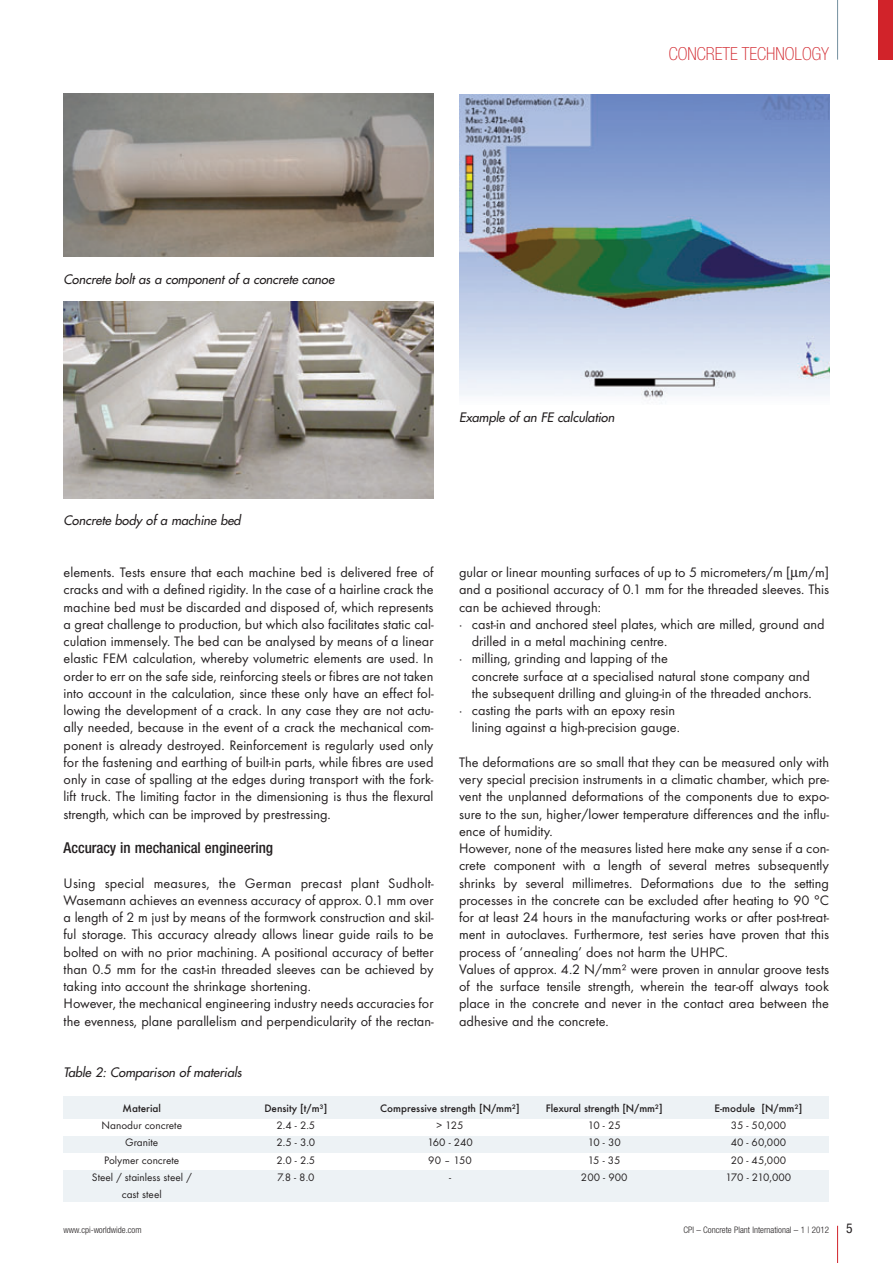
<style>
.page{position:relative;width:893px;height:1263px;background:#fff}
.page>*{position:absolute;margin:0;border:0;box-sizing:border-box;transform-origin:0 0}
.t1{font:100 condensed 18px "Helvetica Neue";color:#d1232a}
.t2{font:500 condensed 15px "Helvetica Neue";color:#231f20}
.t3{font:14.25px/17.2px "Futura T";color:#231f20}
.t4{font:condensed 13.5px "Helvetica Neue";color:#231f20}
.t5{font:italic 12.75px "Futura";color:#231f20}
.t6{font:11.25px/17.2px "Futura T";color:#231f20;text-align:center}
.t7{font:500 11.25px "Futura T";color:#231f20}
.t8{font:300 condensed 9px "Helvetica Neue";color:#231f20}
</style>
<div class="page">
<hr style="left:837px;top:1226px;width:1px;height:37px;background:#d1232a">
<hr style="left:837px;top:0;width:1px;height:60px;background:#73909f">
<div style="left:878px;top:0;width:14px;height:60px;background:#d1232a"></div>
<div style="left:64px;top:1096px;width:765px;height:23px;background:#edf2f5"></div>
<div style="left:64px;top:1136px;width:765px;height:16px;background:#edf2f5"></div>
<div style="left:64px;top:1170px;width:765px;height:32px;background:#edf2f5"></div>
<img style="left:64px;top:94px;width:369px;height:163px">
<img style="left:64px;top:301px;width:369px;height:197px">
<img style="left:459px;top:94px;width:370px;height:309px">
<p class="t1" style="left:669px;top:47px;width:162px">CONCRETE TECHNOLOGY</p>
<p class="t5" style="left:64px;top:273px;width:274px">Concrete bolt as a component of a concrete canoe</p>
<p class="t5" style="left:459px;top:411px;width:159px">Example of an FE calculation</p>
<p class="t5" style="left:64px;top:514px;width:181px">Concrete body of a machine bed</p>
<p class="t3" style="left:64px;top:565px;width:372px;text-align:justify">elements. Tests ensure that each machine bed is delivered free of cracks and with a defined rigidity. In the case of a hairline crack the machine bed must be discarded and disposed of, which represents a great challenge to production, but which also facilitates static cal&shy;culation immensely. The bed can be analysed by means of a linear elastic FEM calculation, whereby volumetric elements are used. In order to err on the safe side, reinforcing steels or fibres are not taken into account in the calculation, since these only have an effect fol&shy;lowing the development of a crack. In any case they are not actu&shy;ally needed, because in the event of a crack the mechanical com&shy;ponent is already destroyed. Reinforcement is regularly used only for the fastening and earthing of built-in parts, while fibres are used only in case of spalling at the edges during transport with the fork&shy;lift truck. The limiting factor in the dimensioning is thus the flexural strength, which can be improved by prestressing.</p>
<p class="t2" style="left:64px;top:842px;width:211px">Accuracy in mechanical engineering</p>
<p class="t3" style="left:64px;top:875px;width:371px">Using special measures, the German precast plant Sudholt-Wasemann achieves an evenness accuracy of approx. 0.1 mm over a length of 2 m just by means of the formwork construction and skil&shy;ful storage. This accuracy already allows linear guide rails to be bolted on with no prior machining. A positional accuracy of better than 0.5 mm for the cast-in threaded sleeves can be achieved by taking into account the shrinkage shortening.<br>However, the mechanical engineering industry needs accuracies for the evenness, plane parallelism and perpendicularity of the rectan-</p>
<p class="t3" style="left:459px;top:565px;width:371px">gular or linear mounting surfaces of up to 5 micrometers/m [μm/m]</p>
<p class="t3" style="left:459px;top:582px;width:371px">and a positional accuracy of 0.1 mm for the thread ed sleeves. This</p>
<p class="t3" style="left:459px;top:599px;width:143px">can be achieved through:</p>
<p class="t3" style="left:459px;top:617px;width:367px">· cast-in and anchored steel plates, which are milled, ground and</p>
<p class="t3" style="left:472px;top:634px;width:197px">drilled in a metal machining centre.</p>
<p class="t3" style="left:459px;top:651px;width:210px">· milling, grinding and lapping of the</p>
<p class="t3" style="left:472px;top:668px;width:340px">concrete surface at a specialised natural stone company and</p>
<p class="t3" style="left:472px;top:686px;width:341px">the subsequent drilling and gluing-in of the threaded anchors.</p>
<p class="t3" style="left:459px;top:703px;width:218px">· casting the parts with an epoxy resin</p>
<p class="t3" style="left:472px;top:720px;width:210px">lining against a high-precision gauge.</p>
<p class="t3" style="left:459px;top:755px;width:371px">The deformations are so small that they can be measured only with very special precision instruments in a climatic chamber, which pre&shy;vent the unplanned deformations of the components due to expo&shy;sure to the sun, higher/lower temperature differences and the influ&shy;ence of humidity.<br>However, none of the measures listed here make any sense if a con&shy;crete component with a length of several metres subsequently shrinks by several millimetres. Deforma tions due to the setting processes in the concrete can be excluded after heating to 90 °C for at least 24 hours in the manufacturing works or after post-treat&shy;ment in autoclaves. Furthermore, test series have proven that this process of ‘annealing’ does not harm the UHPC.<br>Values of approx. 4.2 N/mm² were proven in annular groove tests of the surface tensile strength, wherein the tear-off always took place in the concrete and never in the contact area between the adhesive and the concrete.</p>
<p class="t5" style="left:64px;top:1066px;width:182px">Table 2: Comparison of materials</p>
<p class="t7" style="left:122px;top:1104px;width:40px">Material</p>
<p class="t6" style="left:92px;top:1118px;width:102px">Nanodur concrete<br>Granite<br>Polymer concrete<br>Steel / stainless steel / cast steel</p>
<p class="t7" style="left:264px;top:1104px;width:65px">Density [t/m³]</p>
<p class="t6" style="left:276px;top:1118px;width:40px;text-align:justify">2.4 - 2.5<br>2.5 - 3.0<br>2.0 - 2.5<br>7.8 - 8.0</p>
<p class="t7" style="left:380px;top:1104px;width:141px">Compressive strength [N/mm²]</p>
<p class="t6" style="left:427px;top:1118px;width:47px">&gt; 125<br>160 - 240<br>90 – 150 -</p>
<p class="t7" style="left:546px;top:1104px;width:119px">Flexural strength [N/mm²]</p>
<p class="t6" style="left:581px;top:1118px;width:48px">10 - 25<br>10 - 30<br>15 - 35<br>200 - 900</p>
<p class="t7" style="left:714px;top:1104px;width:89px">E-module [N/mm²]</p>
<p class="t6" style="left:725px;top:1118px;width:67px">35 - 50,000<br>40 - 60,000<br>20 - 45,000<br>170 - 210,000</p>
<p class="t8" style="left:64px;top:1226px;width:79px">www.cpi-worldwide.com</p>
<p class="t8" style="left:683px;top:1226px;width:147px">CPI – Concrete Plant International – 1 | 2012</p>
<p class="t4" style="left:846px;top:1223px;width:8px">5</p>
</div>
